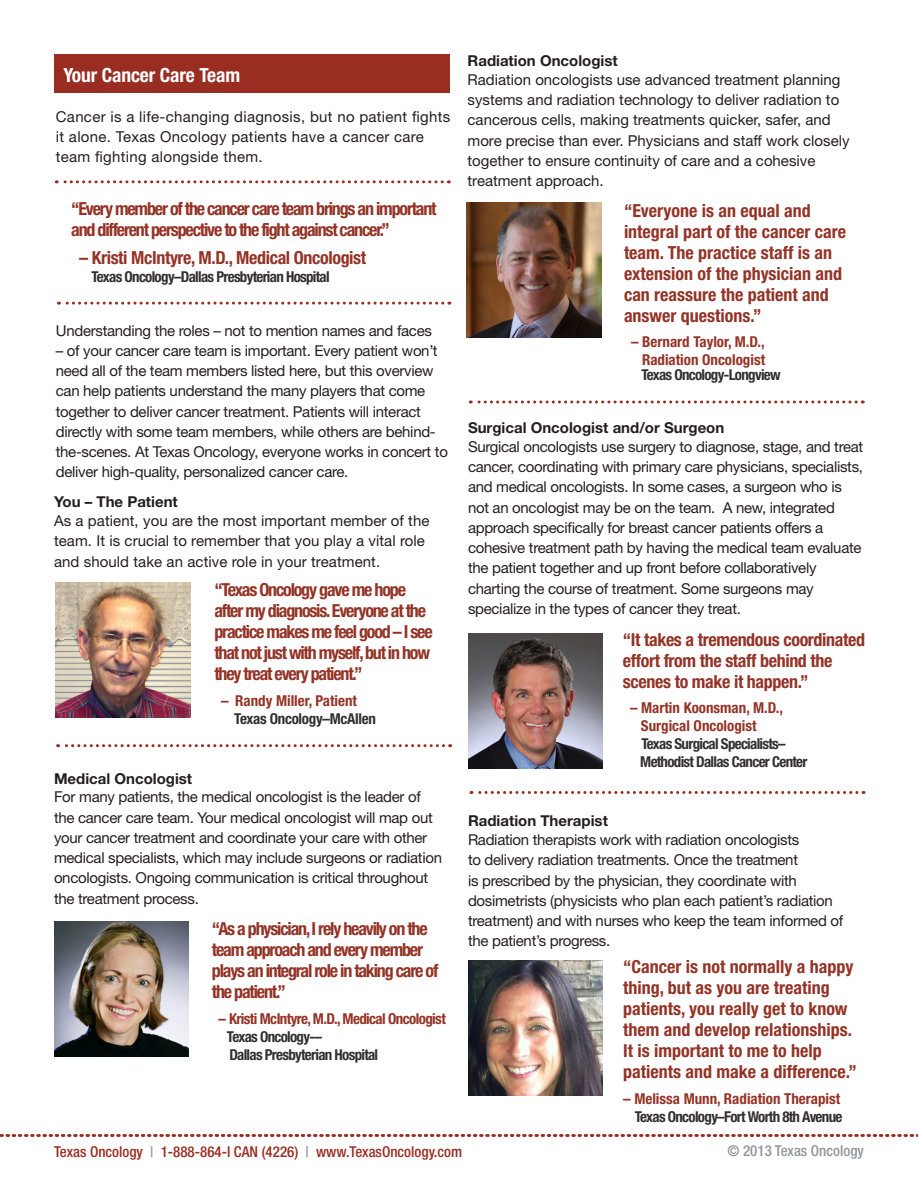
<style>
.page{position:relative;width:918px;height:1188px;background:#fff}
.page>*{position:absolute;margin:0;border:0;box-sizing:border-box;transform-origin:0 0}
.Body_1{font:700 condensed 19.5px "Helvetica Neue LT Std";letter-spacing:-.005em;color:#fff}
.Body_1-2{font:700 condensed 18px/21px "Helvetica Neue LT Std";letter-spacing:-.065em;color:#943326}
.Body_1-3{font:700 condensed 18px/21px "Helvetica Neue LT Std";color:#943326}
.Body_1-4{font:700 condensed 18px/21px "Helvetica Neue LT Std";letter-spacing:-.02em;color:#943326}
.Sub_Header_2{font:700 condensed 18px "Helvetica Neue LT Std";letter-spacing:-.02em;color:#943326}
.Body_1-5{font:15px/20.2px "Helvetica Neue LT Std";letter-spacing:-.02em;color:#231f20}
.Body_1-6{font:15px/20.2px "Helvetica Neue LT Std";color:#231f20}
.Sub_Header_2-2{font:700 condensed 15px/15px "Helvetica Neue LT Std";letter-spacing:-.045em;color:#312f30}
.Body_1-7{font:15px/20.2px "Helvetica Neue LT Std";letter-spacing:.005em;color:#231f20}
.Body_1-8{font:15px/20.2px "Helvetica Neue LT Std";letter-spacing:.02em;color:#231f20}
.Sub_Header_2-3{font:700 condensed 15px/18px "Helvetica Neue LT Std";color:#943326}
.Body_1-9{font:700 15px "Helvetica Neue LT Std";color:#231f20}
.Header_Footer{font:500 condensed 15px "Helvetica Neue LT Std";color:#9a2d21}
.Sub_Header_2-4{font:700 condensed 15px/18px "Helvetica Neue LT Std";letter-spacing:-.04em;color:#943326}
.Sub_Header_2-5{font:700 condensed 15px "Helvetica Neue LT Std";letter-spacing:-.02em;color:#312f30}
.t1{font:500 condensed 15px "Helvetica Neue LT Std";color:#939598}
.s1{color:#312f30}
.s2{color:#943326}
.s3{color:#939598}
</style>
<div class="page">
<div style="left:54px;top:55px;width:396px;height:38px;background:#9a2d21"></div>
<svg style="left:0;top:1134px;width:918px;height:3px"></svg>
<svg style="left:58px;top:302px;width:385px;height:3px"></svg>
<svg style="left:56px;top:180px;width:386px;height:3px"></svg>
<img style="left:466px;top:203px;width:136px;height:135px">
<img style="left:56px;top:583px;width:134px;height:135px">
<img style="left:54px;top:921px;width:135px;height:135px">
<svg style="left:58px;top:744px;width:386px;height:3px"></svg>
<svg style="left:470px;top:401px;width:386px;height:3px"></svg>
<svg style="left:471px;top:791px;width:386px;height:3px"></svg>
<img style="left:468px;top:634px;width:135px;height:135px">
<img style="left:468px;top:960px;width:135px;height:135px">
<p class="Body_1" style="left:63px;top:63px;width:178px">Your Cancer Care Team</p>
<p class="Body_1-8" style="left:56px;top:106px;width:396px">Cancer is a life-changing diagnosis, but no patient fights it alone. Texas Oncology patients have a cancer care team fighting alongside them.</p>
<p class="Body_1-2" style="left:71px;top:198px;width:367px">“Every member of the cancer care team brings an important and different perspective to the fight against cancer.”</p>
<p class="Sub_Header_2" style="left:79px;top:247px;width:289px">– Kristi McIntyre, M.D., Medical Oncologist</p>
<p class="Sub_Header_2-2" style="left:92px;top:269px;width:240px">Texas Oncology–Dallas Presbyterian Hospital</p>
<p class="Body_1-5" style="left:56px;top:320px;width:378px">Understanding the roles – not to mention names and faces</p>
<p class="Body_1-5" style="left:56px;top:340px;width:394px">– of your cancer care team is important. Every patient won’t need all of the team members listed here, but this overview can help patients understand the many players that come together to deliver cancer treatment. Patients will interact directly with some team members, while others are behind&shy;the-scenes. At Texas Oncology, everyone works in concert to deliver high-quality, personalized cancer care.</p>
<p class="Body_1-9" style="left:54px;top:493px;width:125px">You – The Patient</p>
<p class="Body_1-7" style="left:54px;top:510px;width:377px">As a patient, you are the most important member of the team. It is crucial to remember that you play a vital role and should take an active role in your treatment.</p>
<p class="Body_1-2" style="left:214px;top:579px;width:220px">“Texas Oncology gave me hope after my diagnosis. Everyone at the practice makes me feel good – I see that not just with myself, but in how they treat every patient.”</p>
<p class="Sub_Header_2-3" style="left:221px;top:691px;width:137px">– Randy Miller, Patient</p>
<p class="Sub_Header_2-5" style="left:234px;top:709px;width:143px">Texas Oncology–McAllen</p>
<p class="Body_1-9" style="left:54px;top:769px;width:140px">Medical Oncologist</p>
<p class="Body_1-5" style="left:54px;top:787px;width:390px">For many patients, the medical oncologist is the leader of the cancer care team. Your medical oncologist will map out your cancer treatment and coordinate your care with other medical specialists, which may include surgeons or radiation oncologists. Ongoing communication is critical throughout the treatment process.</p>
<p class="Body_1-2" style="left:212px;top:918px;width:228px">“As a physician, I rely heavily on the team approach and every member plays an integral role in taking care of the patient.”</p>
<p class="Sub_Header_2-4" style="left:227px;top:1009px;width:220px;text-indent:-8px">– Kristi McIntyre, M.D., Medical Oncologist<br><span class="s1">Texas Oncology-–</span></p>
<p class="Sub_Header_2-2" style="left:229px;top:1047px;width:150px">Dallas Presbyterian Hospital</p>
<p class="Body_1-9" style="left:468px;top:52px;width:152px">Radiation Oncologist</p>
<p class="Body_1-6" style="left:468px;top:69px;width:384px">Radiation oncologists use advanced treatment planning systems and radiation technology to deliver radiation to cancerous cells, making treatments quicker, safer, and more precise than ever. Physicians and staff work closely together to ensure continuity of care and a cohesive treatment approach.</p>
<p class="Body_1-3" style="left:624px;top:200px;width:224px">“Everyone is an equal and integral part of the cancer care team. The practice staff is an extension of the physician and can reassure the patient and answer questions.”</p>
<p class="Sub_Header_2-3" style="left:631px;top:333px;width:135px">– Bernard Taylor, M.D.,</p>
<p class="Sub_Header_2-2" style="left:641px;top:352px;width:141px"><span class="s2">Radiation Oncologist<br></span>Texas Oncology-Longview</p>
<p class="Body_1-9" style="left:468px;top:418px;width:258px">Surgical Oncologist and/or Surgeon</p>
<p class="Body_1-5" style="left:468px;top:436px;width:397px">Surgical oncologists use surgery to diagnose, stage, and treat cancer, coordinating with primary care physicians, specialists, and medical oncologists. In some cases, a surgeon who is not an oncologist may be on the team. A new, integrated approach specifically for breast cancer patients offers a cohesive treatment path by having the medical team evaluate the patient together and up front before collaboratively charting the course of treatment. Some surgeons may specialize in the types of cancer they treat.</p>
<p class="Body_1-4" style="left:623px;top:629px;width:244px">“It takes a tremendous coordinated effort from the staff behind the scenes to make it happen.”</p>
<p class="Sub_Header_2-3" style="left:641px;top:699px;width:144px;text-indent:-11px">– Martin Koonsman, M.D.,<br>Surgical Oncologist</p>
<p class="Sub_Header_2-2" style="left:640px;top:735px;width:169px;line-height:18px">Texas Surgical Specialists–<br>Methodist Dallas Cancer Center</p>
<p class="Body_1-9" style="left:468px;top:812px;width:141px">Radiation Therapist</p>
<p class="Body_1-5" style="left:468px;top:829px;width:377px">Radiation therapists work with radiation oncologists<br>to delivery radiation treatments. Once the treatment<br>is prescribed by the physician, they coordinate with dosimetrists (physicists who plan each patient’s radiation treatment) and with nurses who keep the team informed of the patient’s progress.</p>
<p class="Body_1-3" style="left:623px;top:956px;width:235px">“Cancer is not normally a happy thing, but as you are treating patients, you really get to know them and develop relationships.<br>It is important to me to help patients and make a difference.”</p>
<p class="Sub_Header_2-3" style="left:623px;top:1089px;width:218px">– Melissa Munn, Radiation Therapist</p>
<p class="Sub_Header_2-2" style="left:635px;top:1109px;width:209px">Texas Oncology–Fort Worth 8th Avenue</p>
<p class="Header_Footer" style="left:54px;top:1142px;width:410px">Texas Oncology <span class="s3">|</span> 1-888-864-I CAN (4226) <span class="s3">|</span> www.TexasOncology.com</p>
<p class="t1" style="left:728px;top:1142px;width:138px">© 2013 Texas Oncology</p>
</div>
